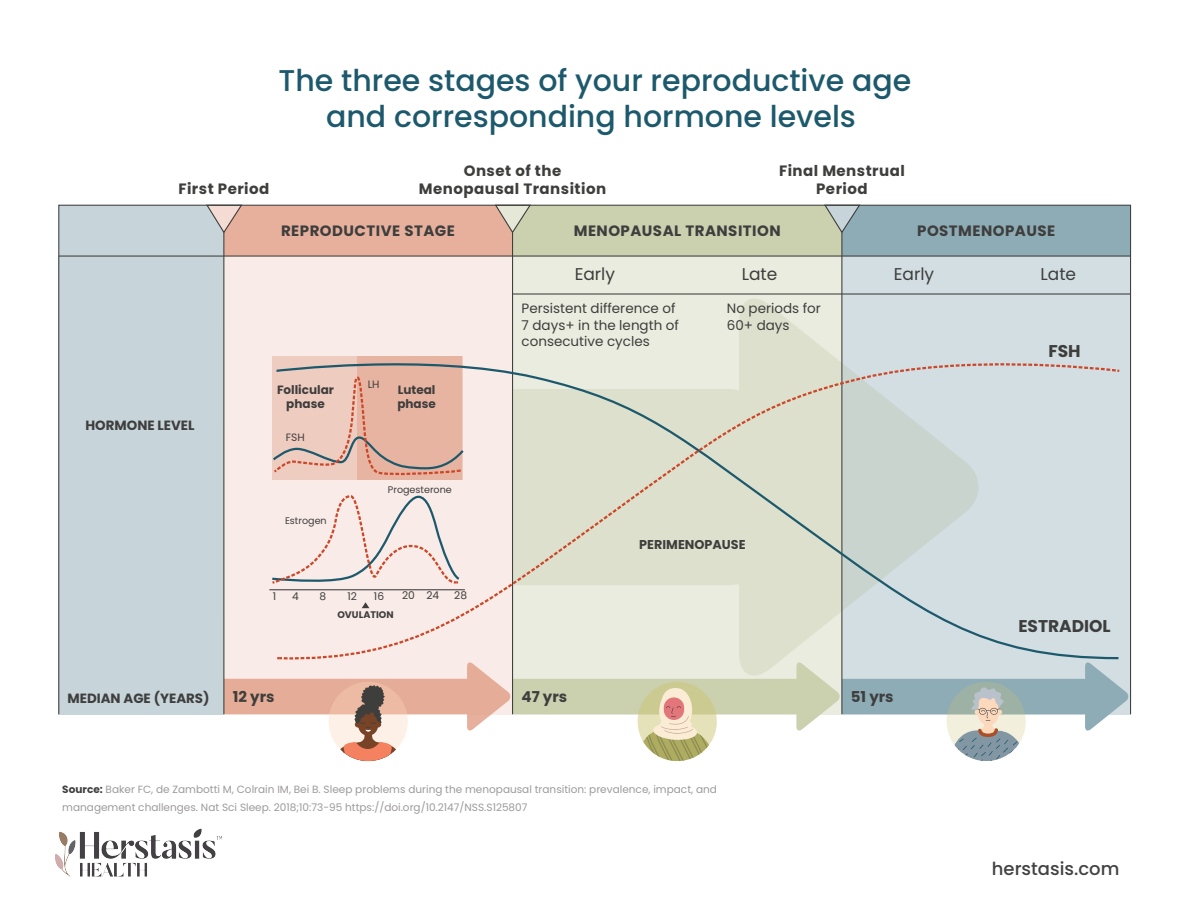
<style>
.page{position:relative;width:1188px;height:918px;background:#fff}
.page>*{position:absolute;margin:0;border:0;box-sizing:border-box;transform-origin:0 0}
.t1{font:500 30px/36px "Poppins";color:#1d596c;text-align:center}
.t2{font:500 18px "Poppins";color:#434143}
.t3{font:17.1px "Poppins";color:#3e3e3d}
.t4{font:700 17.1px "Poppins";color:#3e3e3d}
.t5{font:700 15px/18px "Poppins";letter-spacing:.03em;color:#3e3e3d;text-align:center}
.t6{font:13.5px/16.2px "Poppins";color:#3e3e3d}
.t7{font:700 13.35px "Poppins";color:#3e3e3d}
.t8{font:700 12.75px "Poppins";color:#3e3e3d}
.t9{font:700 12px/14.4px "Poppins";color:#3e3e3d}
.t10{font:10.65px "Poppins";color:#3e3e3d}
.t11{font:10.5px/18px "Poppins";color:#9d9999}
.t12{font:9.6px "Poppins";color:#3e3e3d}
.t13{font:700 9.6px "Poppins";color:#3e3e3d}
.s1{font-weight:700;color:#3e3e3d}
</style>
<div class="page">
<div style="left:842px;top:256px;width:289px;height:458px;background:#d2dee2"></div>
<div style="left:513px;top:256px;width:329px;height:458px;background:#eaecdf"></div>
<svg style="left:513px;top:298px;width:330px;height:54px"></svg>
<div style="left:224px;top:256px;width:289px;height:458px;background:#f9ebe7"></div>
<div style="left:59px;top:256px;width:165px;height:458px;background:#c7d5da"></div>
<hr style="left:269px;top:589px;width:196px;height:1px;background:#3e3e3d">
<hr style="left:223px;top:232px;width:1px;height:482px;background:#3e3e3d">
<hr style="left:512px;top:232px;width:1px;height:482px;background:#3e3e3d">
<hr style="left:841px;top:232px;width:1px;height:482px;background:#3e3e3d">
<hr style="left:59px;top:256px;width:1072px;height:1px;background:#3e3e3d">
<hr style="left:513px;top:293px;width:618px;height:2px;background:#3e3e3d">
<svg style="left:59px;top:204px;width:1072px;height:52px;background:#bdbbaf"></svg>
<img style="left:55px;top:828px;width:167px;height:49px">
<svg style="left:277px;top:355px;width:841px;height:301px"></svg>
<svg style="left:224px;top:656px;width:905px;height:105px"></svg>
<h1 class="t1" style="left:279px;top:62px;width:634px">The three stages of your reproductive age and corresponding hormone levels</h1>
<h3 class="t5" style="left:178px;top:180px;width:92px">First Period</h3>
<h3 class="t5" style="left:779px;top:162px;width:127px">Final Menstrual<br>Period</h3>
<h3 class="t5" style="left:419px;top:162px;width:189px">Onset of the<br>Menopausal Transition</h3>
<h3 class="t5" style="left:281px;top:222px;width:175px">REPRODUCTIVE STAGE</h3>
<h3 class="t5" style="left:574px;top:222px;width:208px">MENOPAUSAL TRANSITION</h3>
<h3 class="t3" style="left:575px;top:264px;width:42px">Early</h3>
<h3 class="t5" style="left:917px;top:222px;width:140px">POSTMENOPAUSE</h3>
<h3 class="t3" style="left:894px;top:264px;width:42px">Early</h3>
<h3 class="t3" style="left:742px;top:264px;width:37px">Late</h3>
<h3 class="t3" style="left:1041px;top:264px;width:37px">Late</h3>
<p class="t6" style="left:522px;top:301px;width:159px">Persistent difference of<br>7 days+ in the length of consecutive cycles</p>
<p class="t6" style="left:727px;top:301px;width:96px">No periods for<br>60+ days</p>
<h3 class="t4" style="left:1048px;top:341px;width:34px">FSH</h3>
<p class="t7" style="left:85px;top:418px;width:111px">HORMONE LEVEL</p>
<p class="t9" style="left:277px;top:383px;width:58px;text-align:center">Follicular phase</p>
<p class="t10" style="left:286px;top:431px;width:20px">FSH</p>
<p class="t10" style="left:368px;top:378px;width:13px">LH</p>
<p class="t9" style="left:397px;top:383px;width:40px">Luteal phase</p>
<p class="t12" style="left:285px;top:515px;width:43px">Estrogen</p>
<p class="t12" style="left:388px;top:484px;width:66px">Progesterone</p>
<p class="t8" style="left:639px;top:537px;width:108px">PERIMENOPAUSE</p>
<p class="t10" style="left:273px;top:590px;width:5px">1</p>
<p class="t10" style="left:292px;top:590px;width:8px">4</p>
<p class="t10" style="left:319px;top:590px;width:8px">8</p>
<p class="t10" style="left:347px;top:590px;width:11px">12</p>
<p class="t10" style="left:374px;top:590px;width:12px">16</p>
<p class="t10" style="left:402px;top:589px;width:39px">20 24</p>
<p class="t10" style="left:454px;top:589px;width:14px">28</p>
<p class="t13" style="left:337px;top:609px;width:58px">OVULATION</p>
<p class="t7" style="left:67px;top:690px;width:144px">MEDIAN AGE (YEARS)</p>
<h3 class="t5" style="left:233px;top:688px;width:43px">12 yrs</h3>
<h3 class="t5" style="left:522px;top:688px;width:47px">47 yrs</h3>
<h3 class="t5" style="left:851px;top:688px;width:44px">51 yrs</h3>
<p class="t11" style="left:62px;top:781px;width:656px"><span class="s1">Source:</span> Baker FC, de Zambotti M, Colrain IM, Bei B. Sleep problems during the menopausal transition: prevalence, impact, and management challenges. Nat Sci Sleep. 2018;10:73-95 https://doi.org/10.2147/NSS.S125807</p>
<h3 class="t4" style="left:1018px;top:616px;width:94px">ESTRADIOL</h3>
<h2 class="t2" style="left:992px;top:858px;width:129px">herstasis.com</h2>
</div>
